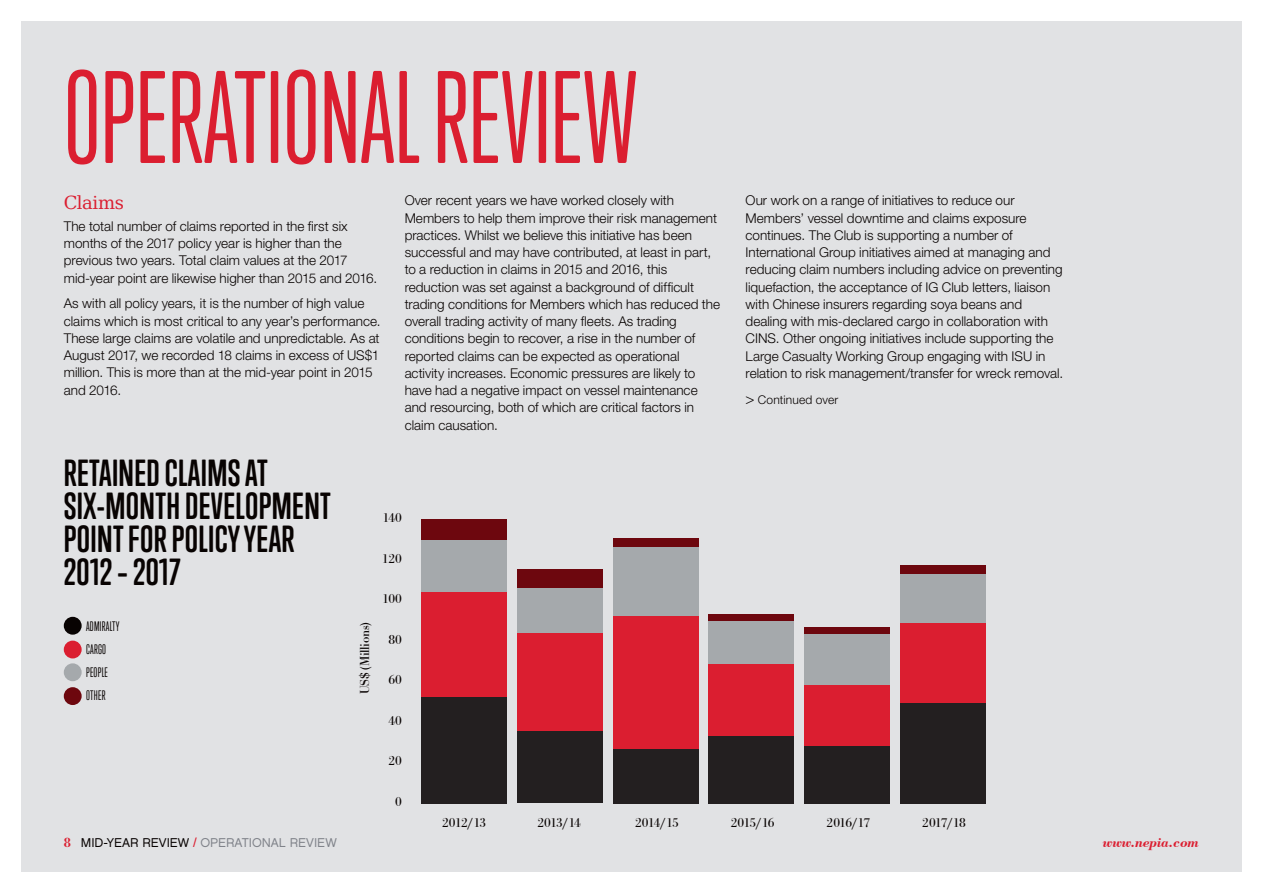
<style>
.page{position:relative;width:1263px;height:893px;background:#fff}
.page>*{position:absolute;margin:0;border:0;box-sizing:border-box;transform-origin:0 0}
.NORTH_-_Title{font:120px "Trump Soft Pro";color:#db1e30}
.NORTH_-_Header{font:700 34.5px/33px "Trump Soft Pro";letter-spacing:.01em;color:#080302}
.NORTH_-_Sub_Header{font:18px "DejaVu Serif";letter-spacing:-.02em;color:#db1e30}
.NORTH_-_Navigation{font:italic 700 14.25px "Bodoni BT";letter-spacing:-.01em;color:#db1e30}
.NORTH_-_Body{font:300 13.5px/17.2px "Helvetica Neue LT Std";color:#080302}
.NORTH_-_Bar_Chart{font:13.5px "Bodoni Ant T";letter-spacing:-.02em;color:#080302}
.NORTH_-_Navigation-2{font:12.75px "Chalet London Nineteen Sixty";color:#80838a}
.NORTH_-_Bar_Chart-2{font:12.6px "Trump Soft Pro";letter-spacing:.02em;color:#080302}
.NORTH_-_Body-2{font:300 12px "Helvetica Neue LT Std";letter-spacing:.015em;color:#080302}
.s1{font-size:15px}
.s2{font-family:"Bodoni Antiqua TOT Dem Bol";font-size:14.25px;color:#db1e30}
.s3{color:#080302}
.s4{color:#db1e30}
</style>
<div class="page">
<div style="left:21px;top:21px;width:1221px;height:851px;background:#e1e2e4"></div>
<div style="left:64px;top:617px;width:18px;height:18px;background:#080302;border-radius:50%"></div>
<div style="left:64px;top:641px;width:18px;height:17px;background:#db1e30;border-radius:50%"></div>
<div style="left:64px;top:663px;width:18px;height:18px;background:#a5a9ac;border-radius:50%"></div>
<div style="left:64px;top:687px;width:18px;height:18px;background:#6d070e;border-radius:50%"></div>
<div style="left:421px;top:519px;width:85px;height:21px;background:#6d070e"></div>
<div style="left:421px;top:540px;width:85px;height:52px;background:#a5a9ac"></div>
<div style="left:421px;top:592px;width:85px;height:105px;background:#db1e30"></div>
<div style="left:421px;top:697px;width:85px;height:106px;background:#231f20"></div>
<div style="left:517px;top:569px;width:85px;height:19px;background:#6d070e"></div>
<div style="left:517px;top:588px;width:85px;height:45px;background:#a5a9ac"></div>
<div style="left:517px;top:633px;width:85px;height:98px;background:#db1e30"></div>
<div style="left:517px;top:731px;width:85px;height:72px;background:#231f20"></div>
<div style="left:613px;top:538px;width:85px;height:9px;background:#6d070e"></div>
<div style="left:613px;top:547px;width:85px;height:69px;background:#a5a9ac"></div>
<div style="left:613px;top:616px;width:85px;height:133px;background:#db1e30"></div>
<div style="left:613px;top:749px;width:85px;height:54px;background:#231f20"></div>
<div style="left:709px;top:614px;width:85px;height:8px;background:#6d070e"></div>
<div style="left:709px;top:622px;width:85px;height:42px;background:#a5a9ac"></div>
<div style="left:709px;top:664px;width:85px;height:72px;background:#db1e30"></div>
<div style="left:709px;top:736px;width:85px;height:67px;background:#231f20"></div>
<div style="left:805px;top:627px;width:85px;height:7px;background:#6d070e"></div>
<div style="left:805px;top:634px;width:85px;height:51px;background:#a5a9ac"></div>
<div style="left:805px;top:685px;width:85px;height:61px;background:#db1e30"></div>
<div style="left:805px;top:746px;width:85px;height:57px;background:#231f20"></div>
<div style="left:901px;top:565px;width:85px;height:10px;background:#6d070e"></div>
<div style="left:901px;top:575px;width:85px;height:48px;background:#a5a9ac"></div>
<div style="left:901px;top:623px;width:85px;height:80px;background:#db1e30"></div>
<div style="left:901px;top:703px;width:85px;height:100px;background:#231f20"></div>
<p class="NORTH_-_Title" style="left:64px;top:49px;width:575px">OPERATIONAL REVIEW</p>
<p class="NORTH_-_Sub_Header" style="left:64px;top:189px;width:62px">Claims</p>
<p class="NORTH_-_Body" style="left:64px;top:217px;width:315px">The total number of claims reported in the first six months of the 2017 policy year is higher than the previous two years. Total claim values at the 2017 mid-year point are likewise higher than 2015 and 2016.</p>
<p class="NORTH_-_Body" style="left:64px;top:295px;width:318px">As with all policy years, it is the number of high value claims which is most critical to any year’s performance.<br>These large claims are volatile and unpredictable. As at August 2017, we recorded 18 claims in excess of US$1 million. This is more than at the mid-year point in 2015 and 2016.</p>
<p class="NORTH_-_Body" style="left:405px;top:192px;width:317px">Over recent years we have worked closely with Members to help them improve their risk management practices. Whilst we believe this initiative has been successful and may have contributed, at least in part, to a reduction in claims in 2015 and 2016, this reduction was set against a background of difficult trading conditions for Members which has reduced the overall trading activity of many fleets. As trading conditions begin to recover, a rise in the number of reported claims can be expected as operational activity increases. Economic pressures are likely to have had a negative impact on vessel maintenance and resourcing, both of which are critical factors in claim causation.</p>
<p class="NORTH_-_Body" style="left:746px;top:192px;width:319px">Our work on a range of initiatives to reduce our Members’ vessel downtime and claims exposure continues. The Club is supporting a number of International Group initiatives aimed at managing and reducing claim numbers including advice on preventing liquefaction, the acceptance of IG Club letters, liaison with Chinese insurers regarding soya beans and dealing with mis-declared cargo in collaboration with CINS. Other ongoing initiatives include supporting the Large Casualty Working Group engaging with ISU in relation to risk management/transfer for wreck removal.</p>
<p class="NORTH_-_Body-2" style="left:746px;top:393px;width:94px"><span class="s1">&gt;</span> Continued over</p>
<p class="NORTH_-_Header" style="left:64px;top:457px;width:269px">RETAINED CLAIMS AT<br>SIX-MONTH DEVELOPMENT<br>POINT FOR POLICY YEAR<br>2012 – 2017</p>
<p class="NORTH_-_Bar_Chart-2" style="left:86px;top:619px;width:35px">ADMIRALTY</p>
<p class="NORTH_-_Bar_Chart-2" style="left:86px;top:642px;width:21px">CARGO</p>
<p class="NORTH_-_Bar_Chart-2" style="left:86px;top:665px;width:23px">PEOPLE</p>
<p class="NORTH_-_Bar_Chart-2" style="left:86px;top:688px;width:21px">OTHER</p>
<p class="NORTH_-_Bar_Chart" style="left:357px;top:694px;width:73px;rotate:-90deg">US$ (Millions)</p>
<p class="NORTH_-_Bar_Chart" style="left:382px;top:510px;width:21px">140</p>
<p class="NORTH_-_Bar_Chart" style="left:382px;top:551px;width:21px">120</p>
<p class="NORTH_-_Bar_Chart" style="left:382px;top:591px;width:21px">100</p>
<p class="NORTH_-_Bar_Chart" style="left:388px;top:632px;width:15px">80</p>
<p class="NORTH_-_Bar_Chart" style="left:388px;top:673px;width:15px">60</p>
<p class="NORTH_-_Bar_Chart" style="left:388px;top:713px;width:15px">40</p>
<p class="NORTH_-_Bar_Chart" style="left:388px;top:754px;width:15px">20</p>
<p class="NORTH_-_Bar_Chart" style="left:395px;top:794px;width:8px">0</p>
<p class="NORTH_-_Bar_Chart" style="left:442px;top:815px;width:46px">2012/13</p>
<p class="NORTH_-_Bar_Chart" style="left:537px;top:815px;width:45px">2013/14</p>
<p class="NORTH_-_Bar_Chart" style="left:635px;top:815px;width:45px">2014/15</p>
<p class="NORTH_-_Bar_Chart" style="left:731px;top:815px;width:45px">2015/16</p>
<p class="NORTH_-_Bar_Chart" style="left:827px;top:815px;width:45px">2016/17</p>
<p class="NORTH_-_Bar_Chart" style="left:922px;top:815px;width:45px">2017/18</p>
<p class="NORTH_-_Navigation-2" style="left:64px;top:835px;width:274px"><span class="s2">8</span> <span class="s3">MID-YEAR REVIEW</span> <span class="s4">/</span> OPERATIONAL REVIEW</p>
<p class="NORTH_-_Navigation" style="left:1103px;top:834px;width:97px">www.nepia.com</p>
</div>
